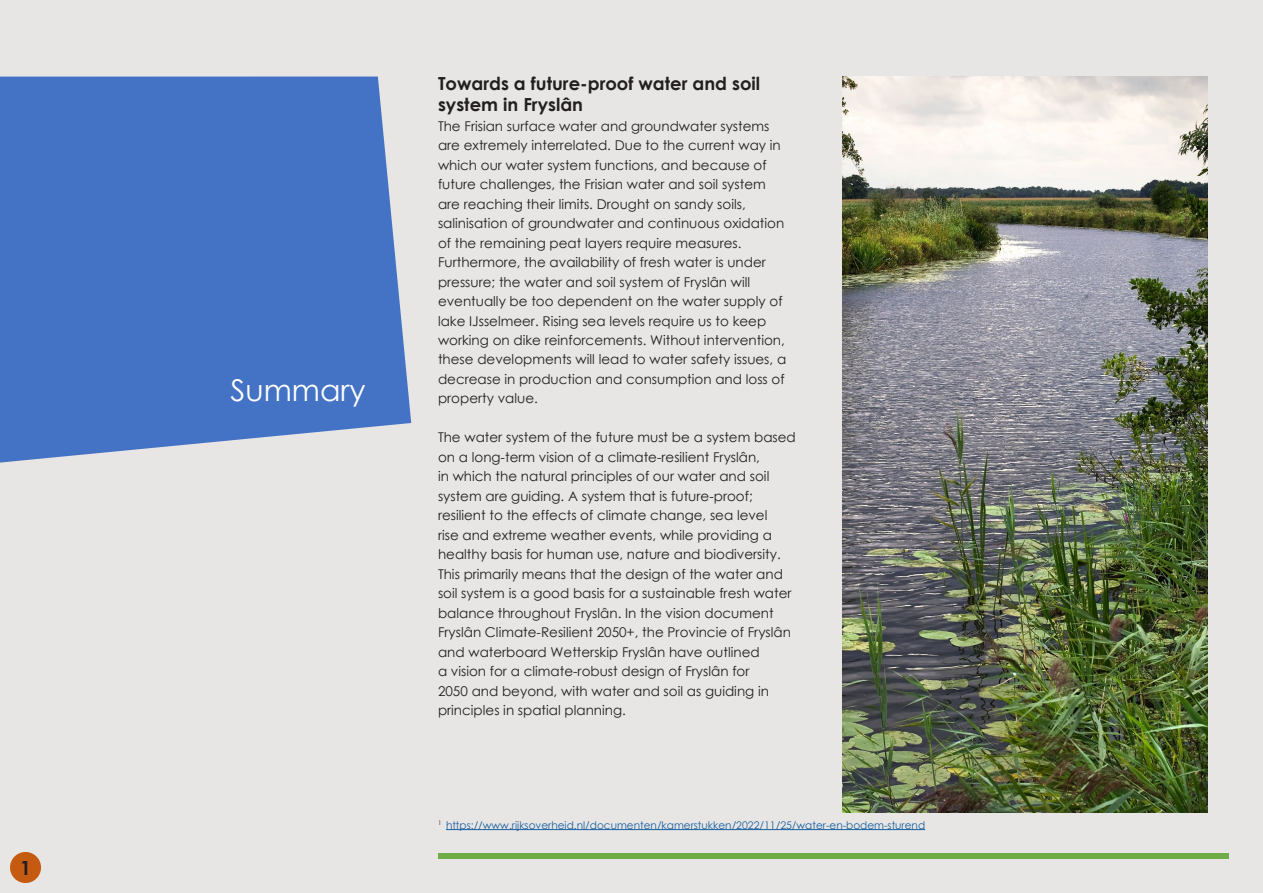
<style>
.page{position:relative;width:1263px;height:893px;background:#e7e6e4}
.page>*{position:absolute;margin:0;border:0;box-sizing:border-box;transform-origin:0 0}
.t1{font:30px "Century Gothic";color:#fff}
.t2{font:700 19.5px "Century Gothic";color:#231f20}
.t3{font:700 18px/21px "Century Gothic";color:#231f20}
.t4{font:13.5px/19.5px "Century Gothic";color:#231f20}
.t5{font:10.5px "Century Gothic";color:#175d9e}
</style>
<div class="page">
<hr style="left:446px;top:829px;width:479px;height:1px;background:#175d9e">
<svg style="left:0;top:77px;width:411px;height:386px;background:#517cc7"></svg>
<div style="left:10px;top:852px;width:31px;height:31px;background:#c55b11;border-radius:50%"></div>
<div style="left:438px;top:853px;width:791px;height:6px;background:#70ad46"></div>
<img style="left:842px;top:77px;width:366px;height:735px">
<h2 class="t2" style="left:20px;top:854px;width:12px">1</h2>
<h1 class="t1" style="left:231px;top:369px;width:137px">Summary</h1>
<h3 class="t3" style="left:438px;top:72px;width:324px">Towards a future-proof water and soil system in Fryslân</h3>
<p class="t4" style="left:438px;top:116px;width:350px">The Frisian surface water and groundwater systems are extremely interrelated. Due to the current way in which our water system functions, and because of future challenges, the Frisian water and soil system are reaching their limits. Drought on sandy soils, salinisation of groundwater and continuous oxidation of the remaining peat layers require measures.<br>Furthermore, the availability of fresh water is under pressure; the water and soil system of Fryslân will eventually be too dependent on the water supply of lake IJsselmeer. Rising sea levels require us to keep working on dike reinforcements. Without intervention, these developments will lead to water safety issues, a decrease in production and consumption and loss of property value.</p>
<p class="t4" style="left:438px;top:428px;width:359px">The water system of the future must be a system based on a long-term vision of a climate-resilient Fryslân,<br>in which the natural principles of our water and soil system are guiding. A system that is future-proof; resilient to the effects of climate change, sea level<br>rise and extreme weather events, while providing a healthy basis for human use, nature and biodiversity.<br>This primarily means that the design of the water and soil system is a good basis for a sustainable fresh water balance throughout Fryslân. In the vision document Fryslân Climate-Resilient 2050+, the Provincie of Fryslân and waterboard Wetterskip Fryslân have outlined<br>a vision for a climate-robust design of Fryslân for<br>2050 and beyond, with water and soil as guiding in principles in spatial planning.</p>
<p class="t5" style="left:438px;top:817px;width:489px"><sup>1</sup> https://www.rijksoverheid.nl/documenten/kamerstukken/2022/11/25/water-en-bodem-sturend</p>
</div>
